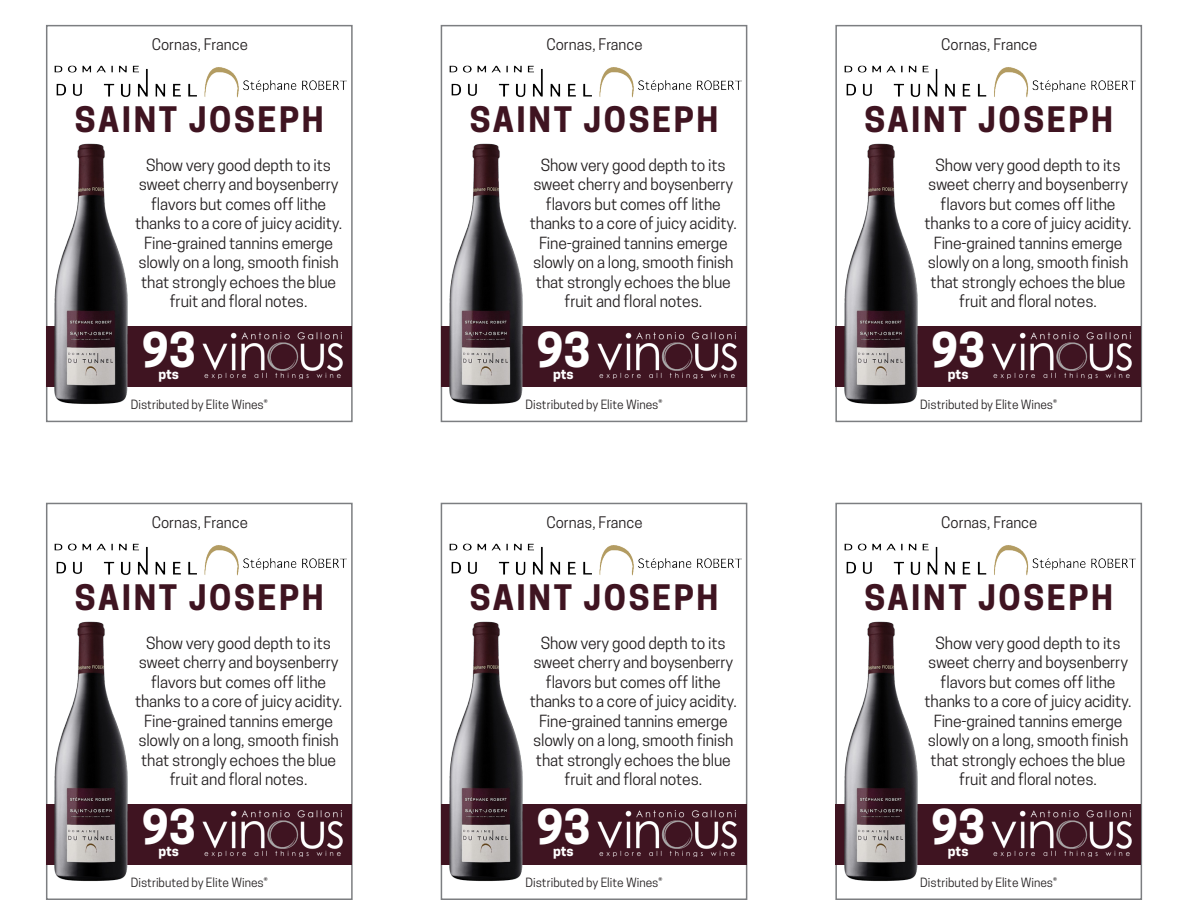
<style>
.page{position:relative;width:1188px;height:918px;background:#fff}
.page>*{position:absolute;margin:0;border:0;box-sizing:border-box;transform-origin:0 0}
.t1{font:700 45px "Cooper Hewitt";color:#fff}
.t2{font:700 33px "Cooper Hewitt";letter-spacing:.08em;color:#3f1421}
.t3{font:15.75px/19.5px "Cooper Hewitt";letter-spacing:-.01em;color:#231f20;text-align:center}
.t4{font:15px "Cooper Hewitt";color:#231f20}
.t5{font:700 13.5px "Cooper Hewitt";letter-spacing:-.005em;color:#fff}
.t6{font:12px "Cooper Hewitt";color:#231f20}
</style>
<div class="page">
<div style="left:46px;top:25px;width:307px;height:397px;border:2px solid #7c7e81"></div>
<div style="left:46px;top:326px;width:306px;height:61px;background:#3f1421"></div>
<img style="left:54px;top:63px;width:298px;height:35px">
<img style="left:54px;top:143px;width:74px;height:261px">
<img style="left:202px;top:332px;width:141px;height:47px">
<div style="left:46px;top:503px;width:307px;height:397px;border:2px solid #7c7e81"></div>
<div style="left:46px;top:804px;width:306px;height:61px;background:#3f1421"></div>
<img style="left:54px;top:541px;width:298px;height:35px">
<img style="left:54px;top:621px;width:74px;height:260px">
<img style="left:202px;top:810px;width:141px;height:47px">
<div style="left:441px;top:25px;width:306px;height:397px;border:2px solid #7c7e81"></div>
<div style="left:441px;top:326px;width:305px;height:61px;background:#3f1421"></div>
<img style="left:449px;top:63px;width:297px;height:35px">
<img style="left:449px;top:143px;width:74px;height:261px">
<img style="left:597px;top:332px;width:140px;height:47px">
<div style="left:441px;top:503px;width:306px;height:397px;border:2px solid #7c7e81"></div>
<div style="left:441px;top:804px;width:305px;height:61px;background:#3f1421"></div>
<img style="left:449px;top:541px;width:297px;height:35px">
<img style="left:449px;top:621px;width:74px;height:260px">
<img style="left:597px;top:810px;width:140px;height:47px">
<div style="left:835px;top:25px;width:307px;height:397px;border:2px solid #7c7e81"></div>
<div style="left:836px;top:326px;width:305px;height:61px;background:#3f1421"></div>
<img style="left:844px;top:63px;width:297px;height:35px">
<img style="left:844px;top:143px;width:74px;height:261px">
<img style="left:992px;top:332px;width:140px;height:47px">
<div style="left:835px;top:503px;width:307px;height:397px;border:2px solid #7c7e81"></div>
<div style="left:836px;top:804px;width:305px;height:61px;background:#3f1421"></div>
<img style="left:844px;top:541px;width:297px;height:35px">
<img style="left:844px;top:621px;width:74px;height:260px">
<img style="left:992px;top:810px;width:140px;height:47px">
<p class="t4" style="left:152px;top:35px;width:98px">Cornas, France</p>
<p class="t4" style="left:547px;top:35px;width:98px">Cornas, France</p>
<p class="t4" style="left:941px;top:35px;width:98px">Cornas, France</p>
<p class="t2" style="left:75px;top:101px;width:250px">SAINT JOSEPH</p>
<p class="t2" style="left:470px;top:101px;width:250px">SAINT JOSEPH</p>
<p class="t2" style="left:864px;top:101px;width:250px">SAINT JOSEPH</p>
<p class="t3" style="left:135px;top:155px;width:209px">Show very good depth to its sweet cherry and boysenberry flavors but comes off lithe thanks to a core of juicy acidity.<br>Fine-grained tannins emerge slowly on a long, smooth finish that strongly echoes the blue fruit and floral notes.</p>
<p class="t3" style="left:530px;top:155px;width:209px">Show very good depth to its sweet cherry and boysenberry flavors but comes off lithe thanks to a core of juicy acidity.<br>Fine-grained tannins emerge slowly on a long, smooth finish that strongly echoes the blue fruit and floral notes.</p>
<p class="t3" style="left:924px;top:155px;width:209px">Show very good depth to its sweet cherry and boysenberry flavors but comes off lithe thanks to a core of juicy acidity.<br>Fine-grained tannins emerge slowly on a long, smooth finish that strongly echoes the blue fruit and floral notes.</p>
<p class="t1" style="left:142px;top:323px;width:55px">93</p>
<p class="t5" style="left:158px;top:365px;width:22px">pts</p>
<p class="t1" style="left:536px;top:323px;width:55px">93</p>
<p class="t5" style="left:553px;top:365px;width:22px">pts</p>
<p class="t1" style="left:931px;top:323px;width:55px">93</p>
<p class="t5" style="left:948px;top:365px;width:22px">pts</p>
<p class="t6" style="left:131px;top:398px;width:138px">Distributed by Elite Wines®</p>
<p class="t6" style="left:526px;top:398px;width:138px">Distributed by Elite Wines®</p>
<p class="t6" style="left:920px;top:398px;width:138px">Distributed by Elite Wines®</p>
<p class="t4" style="left:152px;top:513px;width:98px">Cornas, France</p>
<p class="t4" style="left:547px;top:513px;width:98px">Cornas, France</p>
<p class="t4" style="left:941px;top:513px;width:98px">Cornas, France</p>
<p class="t2" style="left:75px;top:578px;width:250px">SAINT JOSEPH</p>
<p class="t2" style="left:470px;top:578px;width:250px">SAINT JOSEPH</p>
<p class="t2" style="left:864px;top:578px;width:250px">SAINT JOSEPH</p>
<p class="t3" style="left:135px;top:633px;width:209px">Show very good depth to its sweet cherry and boysenberry flavors but comes off lithe thanks to a core of juicy acidity.<br>Fine-grained tannins emerge slowly on a long, smooth finish that strongly echoes the blue fruit and floral notes.</p>
<p class="t3" style="left:530px;top:633px;width:209px">Show very good depth to its sweet cherry and boysenberry flavors but comes off lithe thanks to a core of juicy acidity.<br>Fine-grained tannins emerge slowly on a long, smooth finish that strongly echoes the blue fruit and floral notes.</p>
<p class="t3" style="left:924px;top:633px;width:209px">Show very good depth to its sweet cherry and boysenberry flavors but comes off lithe thanks to a core of juicy acidity.<br>Fine-grained tannins emerge slowly on a long, smooth finish that strongly echoes the blue fruit and floral notes.</p>
<p class="t1" style="left:142px;top:801px;width:55px">93</p>
<p class="t5" style="left:158px;top:843px;width:22px">pts</p>
<p class="t1" style="left:536px;top:801px;width:55px">93</p>
<p class="t5" style="left:553px;top:843px;width:22px">pts</p>
<p class="t1" style="left:931px;top:801px;width:55px">93</p>
<p class="t5" style="left:948px;top:843px;width:22px">pts</p>
<p class="t6" style="left:131px;top:875px;width:138px">Distributed by Elite Wines®</p>
<p class="t6" style="left:526px;top:875px;width:138px">Distributed by Elite Wines®</p>
<p class="t6" style="left:920px;top:875px;width:138px">Distributed by Elite Wines®</p>
</div>
